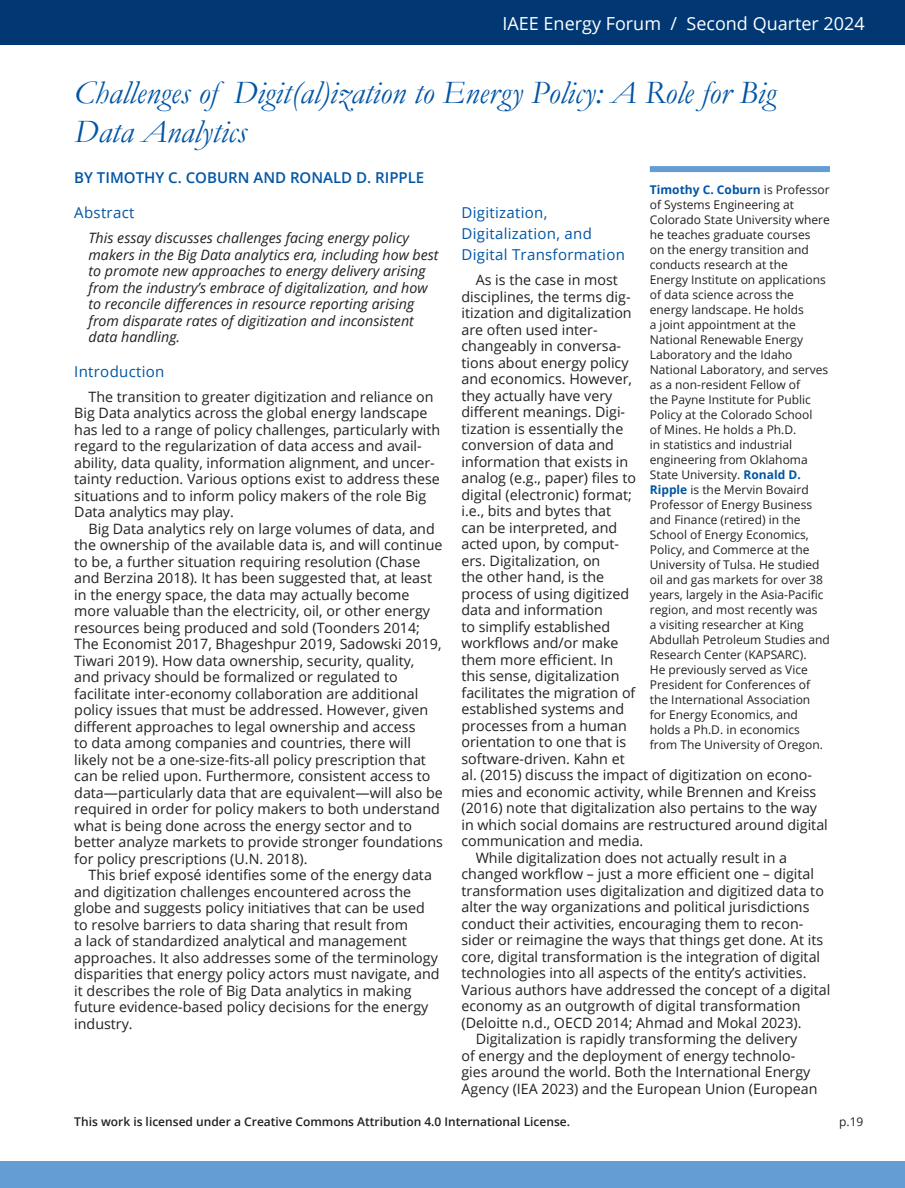
<style>
.page{position:relative;width:905px;height:1188px;background:#fff}
.page>*{position:absolute;margin:0;border:0;box-sizing:border-box;transform-origin:0 0}
.Header_1_-_Dark_Blue_NEW{font:italic 33px/39.6px "Garamond";color:#0155a5}
.t1{font:18px "Open Sans";color:#fff}
.Heading_NEW{font:15px/21px "Open Sans";letter-spacing:.02em;color:#0155a5}
.Author_NEW{font:600 15px "Open Sans";color:#0155a5}
.Abstract_head{font:15px "Open Sans";letter-spacing:.02em;color:#0155a5}
.Body_Text_NEW{font:14.25px/16.5px "Open Sans";color:#231f20}
.Abstract{font:italic 14.25px/16.5px "Open Sans";color:#231f20}
.Author_Note_NEW{font:12px/15px "Open Sans";color:#231f20}
.t2{font:600 12px "Open Sans";color:#231f20}
.s1{font-weight:700;color:#0155a5}
</style>
<div class="page">
<div style="left:0;top:0;width:904px;height:45px;background:#013874"></div>
<div style="left:0;top:1161px;width:904px;height:27px;background:#639dd4"></div>
<div style="left:650px;top:166px;width:180px;height:6px;background:#639dd4"></div>
<p class="t1" style="left:502px;top:11px;width:364px">IAEE Energy Forum / Second Quarter 2024</p>
<p class="Header_1_-_Dark_Blue_NEW" style="left:74px;top:72px;width:703px">Challenges of Digit(al)ization to Energy Policy: A Role for Big<br>Data Analytics</p>
<p class="Author_NEW" style="left:74px;top:168px;width:351px">BY TIMOTHY C. COBURN AND RONALD D. RIPPLE</p>
<p class="Abstract_head" style="left:74px;top:202px;width:62px">Abstract</p>
<p class="Abstract" style="left:88px;top:229px;width:351px">This essay discusses challenges facing energy policy makers in the Big Data analytics era, including how best to promote new approaches to energy delivery arising from the industry’s embrace of digitalization, and how to reconcile differences in resource reporting arising from disparate rates of digitization and inconsistent data handling.</p>
<p class="Heading_NEW" style="left:74px;top:360px;width:92px">Introduction</p>
<p class="Body_Text_NEW" style="left:74px;top:388px;width:367px;text-indent:14px">The transition to greater digitization and reliance on Big Data analytics across the global energy landscape has led to a range of policy challenges, particularly with regard to the regularization of data access and avail&shy;ability, data quality, information alignment, and uncer&shy;tainty reduction. Various options exist to address these situations and to inform policy makers of the role Big Data analytics may play.</p>
<p class="Body_Text_NEW" style="left:74px;top:520px;width:370px;text-indent:14px">Big Data analytics rely on large volumes of data, and the ownership of the available data is, and will continue to be, a further situation requiring resolution (Chase and Berzina 2018). It has been suggested that, at least in the energy space, the data may actually become more valuable than the electricity, oil, or other energy resources being produced and sold (Toonders 2014; The Economist 2017, Bhageshpur 2019, Sadowski 2019, Tiwari 2019). How data ownership, security, quality, and privacy should be formalized or regulated to facilitate inter-economy collaboration are additional policy issues that must be addressed. However, given different approaches to legal ownership and access<br>to data among companies and countries, there will likely not be a one-size-fits-all policy prescription that can be relied upon. Furthermore, consistent access to data—particularly data that are equivalent—will also be required in order for policy makers to both understand what is being done across the energy sector and to better analyze markets to provide stronger foundations for policy prescriptions (U.N. 2018).</p>
<p class="Body_Text_NEW" style="left:74px;top:867px;width:367px;text-indent:14px">This brief exposé identifies some of the energy data and digitization challenges encountered across the globe and suggests policy initiatives that can be used to resolve barriers to data sharing that result from<br>a lack of standardized analytical and management approaches. It also addresses some of the terminology disparities that energy policy actors must navigate, and it describes the role of Big Data analytics in making future evidence-based policy decisions for the energy industry.</p>
<p class="Author_Note_NEW" style="left:650px;top:182px;width:182px"><span class="s1">Timothy C. Coburn</span> is Professor of Systems Engineering at<br>Colorado State University where he teaches graduate courses<br>on the energy transition and conducts research at the<br>Energy Institute on applications of data science across the energy landscape. He holds<br>a joint appointment at the<br>National Renewable Energy<br>Laboratory and the Idaho<br>National Laboratory, and serves as a non-resident Fellow of<br>the Payne Institute for Public<br>Policy at the Colorado School<br>of Mines. He holds a Ph.D.<br>in statistics and industrial engineering from Oklahoma<br>State University. <span class="s1">Ronald D.<br>Ripple</span> is the Mervin Bovaird<br>Professor of Energy Business and Finance (retired) in the<br>School of Energy Economics,<br>Policy, and Commerce at the<br>University of Tulsa. He studied oil and gas markets for over 38 years, largely in the Asia-Pacific region, and most recently was<br>a visiting researcher at King<br>Abdullah Petroleum Studies and<br>Research Center (KAPSARC).<br>He previously served as Vice<br>President for Conferences of the International Association<br>for Energy Economics, and holds a Ph.D. in economics from The University of Oregon.</p>
<p class="Heading_NEW" style="left:461px;top:202px;width:165px">Digitization,<br>Digitalization, and<br>Digital Transformation</p>
<p class="Body_Text_NEW" style="left:461px;top:271px;width:368px;text-indent:14px">As is the case in most<br>disciplines, the terms dig-<br>itization and digitalization<br>are often used inter-<br>changeably in conversa-<br>tions about energy policy<br>and economics. However,<br>they actually have very<br>different meanings. Digi-<br>tization is essentially the<br>conversion of data and<br>information that exists in<br>analog (e.g., paper) files to<br>digital (electronic) format;<br>i.e., bits and bytes that<br>can be interpreted, and<br>acted upon, by comput-<br>ers. Digitalization, on<br>the other hand, is the<br>process of using digitized<br>data and information<br>to simplify established<br>workflows and/or make<br>them more efficient. In<br>this sense, digitalization<br>facilitates the migration of<br>established systems and<br>processes from a human<br>orientation to one that is<br>software-driven. Kahn et<br>al. (2015) discuss the impact of digitization on econo&shy;mies and economic activity, while Brennen and Kreiss (2016) note that digitalization also pertains to the way in which social domains are restructured around digital communication and media.</p>
<p class="Body_Text_NEW" style="left:461px;top:849px;width:370px;text-indent:14px">While digitalization does not actually result in a changed workflow – just a more efficient one – digital transformation uses digitalization and digitized data to alter the way organizations and political jurisdictions conduct their activities, encouraging them to recon&shy;sider or reimagine the ways that things get done. At its core, digital transformation is the integration of digital technologies into all aspects of the entity’s activities.<br>Various authors have addressed the concept of a digital economy as an outgrowth of digital transformation (Deloitte n.d., OECD 2014; Ahmad and Mokal 2023).</p>
<p class="Body_Text_NEW" style="left:461px;top:1030px;width:357px;text-indent:14px">Digitalization is rapidly transforming the delivery<br>of energy and the deployment of energy technolo&shy;gies around the world. Both the International Energy Agency (IEA 2023) and the European Union (European</p>
<p class="t2" style="left:74px;top:1114px;width:497px">This work is licensed under a Creative Commons Attribution 4.0 International License.</p>
<p class="Author_Note_NEW" style="left:839px;top:1114px;width:26px">p.19</p>
</div>
